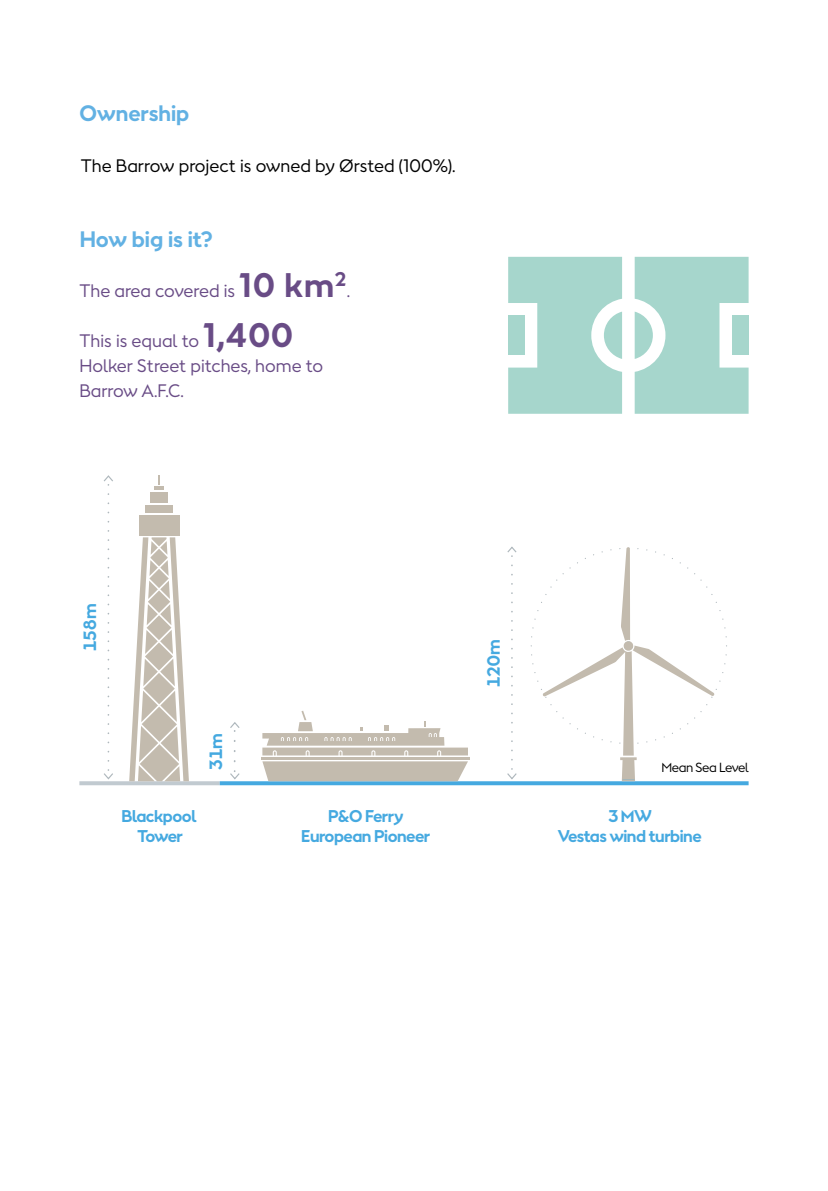
<style>
.page{position:relative;width:828px;height:1191px;background:#fff}
.page>*{position:absolute;margin:0;border:0;box-sizing:border-box;transform-origin:0 0}
.t1{font:700 21px "Orsted Sans";color:#62b1e3}
.t2{font:17px/25px "Orsted Sans";color:#694c86}
.t3{font:17px "Orsted Sans";color:#000}
.t4{font:700 16.8px "Orsted Sans";letter-spacing:.01em;color:#45a9e0}
.t5{font:700 16px/20px "Orsted Sans";letter-spacing:-.03em;color:#45a9e0;text-align:center}
.t6{font:12.4px "Orsted Sans";letter-spacing:-.03em;color:#000}
.s1{font-weight:700;font-size:32px}
</style>
<div class="page">
<svg style="left:79px;top:781px;width:141px;height:4px"></svg>
<svg style="left:220px;top:781px;width:528px;height:4px;background:#52aee0"></svg>
<svg style="left:530px;top:547px;width:197px;height:234px"></svg>
<svg style="left:507px;top:546px;width:10px;height:206px"></svg>
<svg style="left:507px;top:769px;width:10px;height:11px"></svg>
<svg style="left:103px;top:475px;width:10px;height:286px"></svg>
<svg style="left:104px;top:770px;width:9px;height:10px"></svg>
<div style="left:139px;top:515px;width:41px;height:20px;background:#c3bbae"></div>
<div style="left:146px;top:505px;width:27px;height:8px;background:#c3bbae"></div>
<div style="left:151px;top:492px;width:17px;height:10px;background:#c3bbae"></div>
<svg style="left:155px;top:475px;width:9px;height:15px"></svg>
<svg style="left:129px;top:537px;width:60px;height:244px"></svg>
<svg style="left:262px;top:761px;width:206px;height:20px;background:#c6beb2"></svg>
<hr style="left:261px;top:757px;width:208px;height:2px;background:#c3bbae">
<svg style="left:262px;top:711px;width:206px;height:44px"></svg>
<svg style="left:634px;top:257px;width:114px;height:157px;background:#b2dbd3"></svg>
<svg style="left:508px;top:257px;width:114px;height:157px;background:#b2dbd2"></svg>
<div style="left:508px;top:315px;width:17px;height:40px;background:#a6d6cc"></div>
<svg style="left:230px;top:771px;width:10px;height:9px"></svg>
<svg style="left:230px;top:722px;width:10px;height:39px"></svg>
<p class="t1" style="left:79px;top:99px;width:111px">Ownership</p>
<p class="t3" style="left:81px;top:154px;width:376px">The Barrow project is owned by Ørsted (100%).</p>
<p class="t1" style="left:80px;top:225px;width:135px">How big is it?</p>
<p class="t2" style="left:79px;top:278px;width:272px">The area covered is <span class="s1">10 km</span><sup>2</sup>.</p>
<p class="t2" style="left:79px;top:328px;width:245px">This is equal to <span class="s1">1,400<br></span>Holker Street pitches, home to<br>Barrow A.F.C.</p>
<p class="t4" style="left:79px;top:651px;width:49px;rotate:-90deg">158m</p>
<p class="t4" style="left:205px;top:770px;width:39px;rotate:-90deg">31m</p>
<p class="t4" style="left:482px;top:687px;width:49px;rotate:-90deg">120m</p>
<p class="t6" style="left:661px;top:759px;width:89px">Mean Sea Level</p>
<p class="t5" style="left:122px;top:806px;width:76px">Blackpool<br>Tower</p>
<p class="t5" style="left:301px;top:806px;width:130px">P&amp;O Ferry<br>European Pioneer</p>
<p class="t5" style="left:558px;top:806px;width:145px">3 MW<br>Vestas wind turbine</p>
</div>
